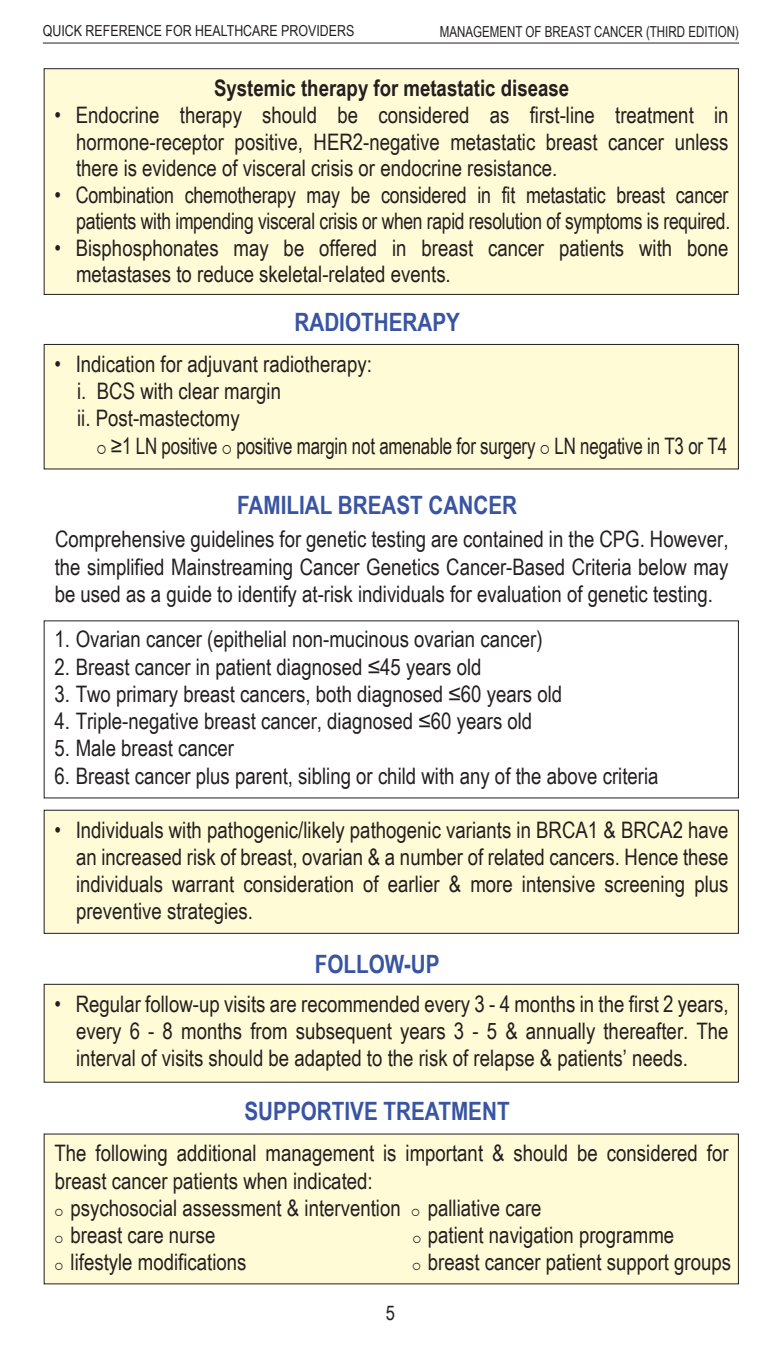
<style>
.page{position:relative;width:780px;height:1347px;background:#fff}
.page>*{position:absolute;margin:0;border:0;box-sizing:border-box;transform-origin:0 0}
.t1{font:700 25.25px "Arial Narrow";color:#3854a3}
.t2{font:22.75px/27.2px "Arial Narrow";color:#231f20;text-align:justify}
.t3{font:22.75px "Arial Narrow";color:#231f20;scale:.91 1}
.t4{font:700 22.75px "Arial Narrow";color:#231f20}
.t5{font:20.25px "Arial Narrow";color:#231f20}
.t6{font:15.25px "Arial Narrow";color:#231f20;scale:.93 1}
.t7{font:15.25px "Arial Narrow";color:#231f20}
</style>
<div class="page">
<hr style="left:43px;top:43px;width:696px;height:1px;background:#231f20">
<div style="left:44px;top:69px;width:694px;height:225px;background:#fffbd6"></div>
<div style="left:44px;top:68px;width:694px;height:227px;border:1px solid #231f20"></div>
<div style="left:44px;top:344px;width:694px;height:125px;background:#fffbd6"></div>
<div style="left:44px;top:344px;width:694px;height:125px;border:1px solid #231f20"></div>
<div style="left:44px;top:810px;width:694px;height:123px;background:#fffbd6"></div>
<div style="left:44px;top:809px;width:694px;height:124px;border:1px solid #231f20"></div>
<div style="left:44px;top:984px;width:694px;height:98px;background:#fffbd6"></div>
<div style="left:44px;top:983px;width:694px;height:99px;border:1px solid #231f20"></div>
<div style="left:44px;top:1134px;width:694px;height:149px;background:#fffbd6"></div>
<p class="t7" style="left:43px;top:20px;width:313px">QUICK REFERENCE FOR HEALTHCARE PROVIDERS</p>
<p class="t6" style="left:440px;top:21px;width:323px">MANAGEMENT OF BREAST CANCER (THIRD EDITION)</p>
<p class="t4" style="left:214px;top:71px;width:356px">Systemic therapy for metastatic disease</p>
<p class="t2" style="left:76px;top:101px;width:654px;line-height:26.5px;text-indent:-21px">• Endocrine therapy should be considered as first-line treatment in hormone-receptor positive, HER2-negative metastatic breast cancer unless there is evidence of visceral crisis or endocrine resistance.</p>
<p class="t2" style="left:55px;top:181px;width:677px;line-height:26.5px;text-align:right">• Combination chemotherapy may be considered in fit metastatic breast cancer patients with impending visceral crisis or when rapid resolution of symptoms is required.</p>
<p class="t2" style="left:76px;top:234px;width:654px;line-height:26.5px;text-indent:-21px">• Bisphosphonates may be offered in breast cancer patients with bone metastases to reduce skeletal-related events.</p>
<p class="t1" style="left:294px;top:303px;width:167px">RADIOTHERAPY</p>
<p class="t2" style="left:77px;top:349px;width:296px;text-align:left;text-indent:-23px">• Indication for adjuvant radiotherapy: i. BCS with clear margin<br>ii. Post-mastectomy</p>
<p class="t3" style="left:96px;top:429px;width:694px">○ ≥1 LN positive ○ positive margin not amenable for surgery ○ LN negative in T3 or T4</p>
<p class="t1" style="left:237px;top:486px;width:281px">FAMILIAL BREAST CANCER</p>
<p class="t2" style="left:55px;top:525px;width:675px">Comprehensive guidelines for genetic testing are contained in the CPG. However, the simplified Mainstreaming Cancer Genetics Cancer-Based Criteria below may be used as a guide to identify at-risk individuals for evaluation of genetic testing.</p>
<p class="t2" style="left:55px;top:625px;width:489px">1. Ovarian cancer (epithelial non-mucinous ovarian cancer)</p>
<p class="t2" style="left:55px;top:652px;width:428px">2. Breast cancer in patient diagnosed ≤45 years old</p>
<p class="t2" style="left:55px;top:679px;width:509px">3. Two primary breast cancers, both diagnosed ≤60 years old</p>
<p class="t2" style="left:55px;top:706px;width:479px">4. Triple-negative breast cancer, diagnosed ≤60 years old</p>
<p class="t2" style="left:55px;top:734px;width:181px">5. Male breast cancer</p>
<p class="t2" style="left:55px;top:761px;width:605px">6. Breast cancer plus parent, sibling or child with any of the above criteria</p>
<p class="t2" style="left:76px;top:815px;width:654px;text-indent:-21px">• Individuals with pathogenic/likely pathogenic variants in BRCA1 &amp; BRCA2 have an increased risk of breast, ovarian &amp; a number of related cancers. Hence these individuals warrant consideration of earlier &amp; more intensive screening plus preventive strategies.</p>
<p class="t1" style="left:315px;top:945px;width:126px">FOLLOW-UP</p>
<p class="t2" style="left:76px;top:989px;width:654px;text-indent:-21px">• Regular follow-up visits are recommended every 3 - 4 months in the first 2 years, every 6 - 8 months from subsequent years 3 - 5 &amp; annually thereafter. The interval of visits should be adapted to the risk of relapse &amp; patients’ needs.</p>
<p class="t1" style="left:244px;top:1092px;width:267px">SUPPORTIVE TREATMENT</p>
<p class="t2" style="left:55px;top:1138px;width:675px">The following additional management is important &amp; should be considered for breast cancer patients when indicated:</p>
<p class="t2" style="left:55px;top:1193px;width:347px">○ psychosocial assessment &amp; intervention</p>
<p class="t2" style="left:411px;top:1193px;width:132px">○ palliative care</p>
<p class="t2" style="left:55px;top:1220px;width:162px">○ breast care nurse</p>
<p class="t2" style="left:412px;top:1220px;width:263px">○ patient navigation programme</p>
<p class="t2" style="left:55px;top:1247px;width:193px">○ lifestyle modifications</p>
<p class="t2" style="left:412px;top:1247px;width:320px">○ breast cancer patient support groups</p>
<p class="t5" style="left:386px;top:1297px;width:11px">5</p>
</div>
